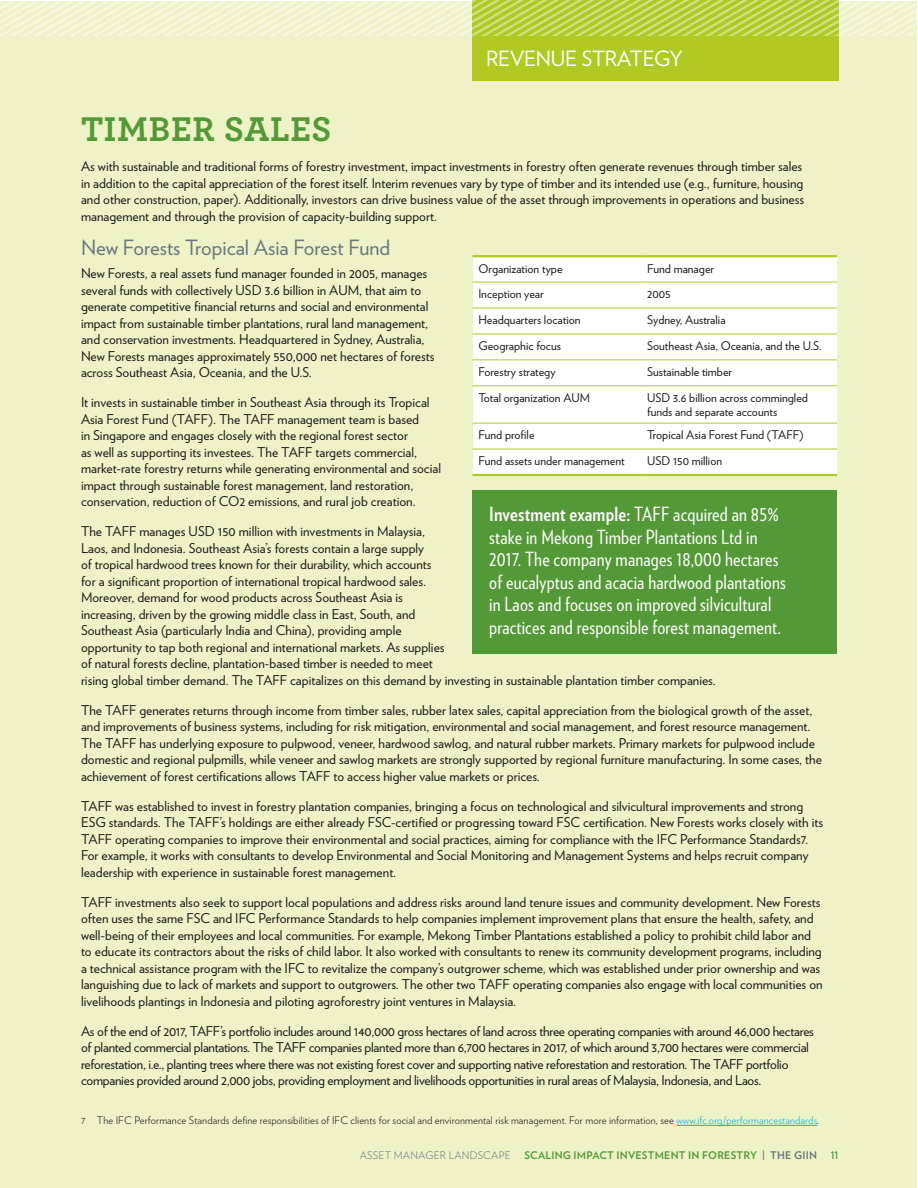
<style>
.page{position:relative;width:918px;height:1188px;background:#fff}
.page>*{position:absolute;margin:0;border:0;box-sizing:border-box;transform-origin:0 0}
.Strategy_Head_NO_TOC{font:700 36px "Archer";letter-spacing:.02em;color:#549937}
._00_Section_Sub_hea{font:21px "Verlag";color:#6b7780}
.Box_Header_-IMMM{font:21px "Verlag";letter-spacing:-.01em;color:#fff}
.Profile_Callout{font:19.5px/22.5px "Verlag Condensed";letter-spacing:.01em;color:#fff}
.Profile_Body{font:13.5px/16.5px "Verlag";color:#1c1c1a}
.Profile_Body-2{font:13.5px/16.5px "Verlag";letter-spacing:-.02em;color:#1c1c1a}
.Plain_Table_Cell_Tex{font:12px/14.2px "Verlag";color:#1c1c1a}
._00_Footnote{font:300 10.5px "Verlag";letter-spacing:.01em;color:#1c1c1a}
.t1{font:700 10.5px "Verlag";letter-spacing:.02em;color:#549937}
.t2{font:300 10.5px "Verlag";letter-spacing:.02em;color:#6b7780}
.t3{font:700 10.5px "Verlag";letter-spacing:.02em;color:#549937;scale:.8 1}
.s1{color:#00b4d2}
.s2{font-weight:700}
.s3{color:#6b7780}
</style>
<div class="page">
<div style="left:1px;top:1px;width:916px;height:1186px;background:#eef2c7"></div>
<hr style="left:676px;top:1125px;width:141px;height:1px;background:#00b4d2">
<div style="left:473px;top:255px;width:364px;height:220px;background:#fff"></div>
<hr style="left:472px;top:255px;width:169px;height:2px;background:#b0ca23">
<hr style="left:641px;top:255px;width:196px;height:2px;background:#b0ca23">
<hr style="left:472px;top:474px;width:169px;height:2px;background:#b0ca23">
<hr style="left:641px;top:474px;width:196px;height:2px;background:#b0ca23">
<hr style="left:472px;top:282px;width:169px;height:1px;background:#b0ca23">
<hr style="left:641px;top:282px;width:196px;height:1px;background:#b0ca23">
<hr style="left:472px;top:308px;width:169px;height:1px;background:#b0ca23">
<hr style="left:641px;top:308px;width:196px;height:1px;background:#b0ca23">
<hr style="left:472px;top:334px;width:169px;height:1px;background:#b0ca23">
<hr style="left:641px;top:334px;width:196px;height:1px;background:#b0ca23">
<hr style="left:472px;top:359px;width:169px;height:1px;background:#b0ca23">
<hr style="left:641px;top:359px;width:196px;height:1px;background:#b0ca23">
<hr style="left:472px;top:385px;width:169px;height:1px;background:#b0ca23">
<hr style="left:641px;top:385px;width:196px;height:1px;background:#b0ca23">
<hr style="left:472px;top:423px;width:169px;height:1px;background:#b0ca23">
<hr style="left:641px;top:423px;width:196px;height:1px;background:#b0ca23">
<hr style="left:472px;top:449px;width:169px;height:1px;background:#b0ca23">
<hr style="left:641px;top:449px;width:196px;height:1px;background:#b0ca23">
<div style="left:472px;top:0;width:367px;height:81px;background:#b0ca23"></div>
<div style="left:473px;top:490px;width:364px;height:164px;background:#549937"></div>
<svg style="left:0;top:0;width:917px;height:36px"></svg>
<p class="Box_Header_-IMMM" style="left:486px;top:43px;width:198px">REVENUE STRATEGY</p>
<p class="Strategy_Head_NO_TOC" style="left:81px;top:101px;width:252px">TIMBER SALES</p>
<p class="Profile_Body" style="left:81px;top:157px;width:725px">As with sustainable and traditional forms of forestry investment, impact investments in forestry often generate revenues through timber sales in addition to the capital appreciation of the forest itself. Interim revenues vary by type of timber and its intended use (e.g., furniture, housing and other construction, paper). Additionally, investors can drive business value of the asset through improvements in operations and business management and through the provision of capacity-building support.</p>
<p class="_00_Section_Sub_hea" style="left:81px;top:232px;width:311px">New Forests Tropical Asia Forest Fund</p>
<p class="Profile_Body" style="left:81px;top:265px;width:355px">New Forests, a real assets fund manager founded in 2005, manages several funds with collectively USD 3.6 billion in AUM, that aim to generate competitive financial returns and social and environmental impact from sustainable timber plantations, rural land management, and conservation investments. Headquartered in Sydney, Australia, New Forests manages approximately 550,000 net hectares of forests across Southeast Asia, Oceania, and the U.S.</p>
<p class="Profile_Body" style="left:81px;top:394px;width:362px">It invests in sustainable timber in Southeast Asia through its Tropical Asia Forest Fund (TAFF). The TAFF management team is based<br>in Singapore and engages closely with the regional forest sector<br>as well as supporting its investees. The TAFF targets commercial, market-rate forestry returns while generating environmental and social impact through sustainable forest management, land restoration, conservation, reduction of CO2 emissions, and rural job creation.</p>
<p class="Profile_Body" style="left:81px;top:523px;width:636px">The TAFF manages USD 150 million with investments in Malaysia,<br>Laos, and Indonesia. Southeast Asia’s forests contain a large supply<br>of tropical hardwood trees known for their durability, which accounts<br>for a significant proportion of international tropical hardwood sales.<br>Moreover, demand for wood products across Southeast Asia is<br>increasing, driven by the growing middle class in East, South, and<br>Southeast Asia (particularly India and China), providing ample<br>opportunity to tap both regional and international markets. As supplies<br>of natural forests decline, plantation-based timber is needed to meet<br>rising global timber demand. The TAFF capitalizes on this demand by investing in sustainable plantation timber companies.</p>
<p class="Profile_Body" style="left:81px;top:701px;width:743px">The TAFF generates returns through income from timber sales, rubber latex sales, capital appreciation from the biological growth of the asset, and improvements of business systems, including for risk mitigation, environmental and social management, and forest resource management.<br>The TAFF has underlying exposure to pulpwood, veneer, hardwood sawlog, and natural rubber markets. Primary markets for pulpwood include domestic and regional pulpmills, while veneer and sawlog markets are strongly supported by regional furniture manufacturing. In some cases, the achievement of forest certifications allows TAFF to access higher value markets or prices.</p>
<p class="Profile_Body" style="left:81px;top:797px;width:744px">TAFF was established to invest in forestry plantation companies, bringing a focus on technological and silvicultural improvements and strong ESG standards. The TAFF’s holdings are either already FSC-certified or progressing toward FSC certification. New Forests works closely with its TAFF operating companies to improve their environmental and social practices, aiming for compliance with the IFC Performance Standards7.<br>For example, it works with consultants to develop Environmental and Social Monitoring and Management Systems and helps recruit company leadership with experience in sustainable forest management.</p>
<p class="Profile_Body" style="left:81px;top:893px;width:743px">TAFF investments also seek to support local populations and address risks around land tenure issues and community development. New Forests often uses the same FSC and IFC Performance Standards to help companies implement improvement plans that ensure the health, safety, and well-being of their employees and local communities. For example, Mekong Timber Plantations established a policy to prohibit child labor and to educate its contractors about the risks of child labor. It also worked with consultants to renew its community development programs, including a technical assistance program with the IFC to revitalize the company’s outgrower scheme, which was established under prior ownership and was languishing due to lack of markets and support to outgrowers. The other two TAFF operating companies also engage with local communities on livelihoods plantings in Indonesia and piloting agroforestry joint ventures in Malaysia.</p>
<p class="Profile_Body-2" style="left:81px;top:1022px;width:735px">As of the end of 2017, TAFF’s portfolio includes around 140,000 gross hectares of land across three operating companies with around 46,000 hectares of planted commercial plantations. The TAFF companies planted more than 6,700 hectares in 2017, of which around 3,700 hectares were commercial reforestation, i.e., planting trees where there was not existing forest cover and supporting native reforestation and restoration. The TAFF portfolio companies provided around 2,000 jobs, providing employment and livelihoods opportunities in rural areas of Malaysia, Indonesia, and Laos.</p>
<p class="_00_Footnote" style="left:81px;top:1113px;width:740px">7 The IFC Performance Standards define responsibilities of IFC clients for social and environmental risk management. For more information, see <span class="s1">www.ifc.org/performancestandards</span>.</p>
<p class="Plain_Table_Cell_Tex" style="left:478px;top:260px;width:86px">Organization type</p>
<p class="Plain_Table_Cell_Tex" style="left:647px;top:260px;width:68px">Fund manager</p>
<p class="Plain_Table_Cell_Tex" style="left:478px;top:286px;width:67px">Inception year</p>
<p class="Plain_Table_Cell_Tex" style="left:647px;top:286px;width:25px">2005</p>
<p class="Plain_Table_Cell_Tex" style="left:478px;top:312px;width:104px">Headquarters location</p>
<p class="Plain_Table_Cell_Tex" style="left:647px;top:312px;width:80px">Sydney, Australia</p>
<p class="Plain_Table_Cell_Tex" style="left:478px;top:338px;width:84px">Geographic focus</p>
<p class="Plain_Table_Cell_Tex" style="left:647px;top:338px;width:176px">Southeast Asia, Oceania, and the U.S.</p>
<p class="Plain_Table_Cell_Tex" style="left:478px;top:364px;width:79px">Forestry strategy</p>
<p class="Plain_Table_Cell_Tex" style="left:647px;top:364px;width:87px">Sustainable timber</p>
<p class="Plain_Table_Cell_Tex" style="left:478px;top:390px;width:113px">Total organization AUM</p>
<p class="Plain_Table_Cell_Tex" style="left:647px;top:390px;width:162px">USD 3.6 billion across commingled funds and separate accounts</p>
<p class="Plain_Table_Cell_Tex" style="left:478px;top:427px;width:58px">Fund profile</p>
<p class="Plain_Table_Cell_Tex" style="left:647px;top:427px;width:158px">Tropical Asia Forest Fund (TAFF)</p>
<p class="Plain_Table_Cell_Tex" style="left:478px;top:453px;width:148px">Fund assets under management</p>
<p class="Plain_Table_Cell_Tex" style="left:647px;top:453px;width:77px">USD 150 million</p>
<p class="Profile_Callout" style="left:489px;top:502px;width:298px"><span class="s2">Investment example:</span> TAFF acquired an 85% stake in Mekong Timber Plantations Ltd in 2017. The company manages 18,000 hectares of eucalyptus and acacia hardwood plantations in Laos and focuses on improved silvicultural practices and responsible forest management.</p>
<p class="t2" style="left:360px;top:1147px;width:52px">ASSEt manager</p>
<p class="t2" style="left:449px;top:1147px;width:8px">landscape</p>
<p class="t1" style="left:525px;top:1147px;width:294px">SCALING IMPACT INVESTMENT IN FORESTRY <span class="s3">| THE GIIN</span></p>
<p class="t3" style="left:831px;top:1147px;width:11px">11</p>
</div>
